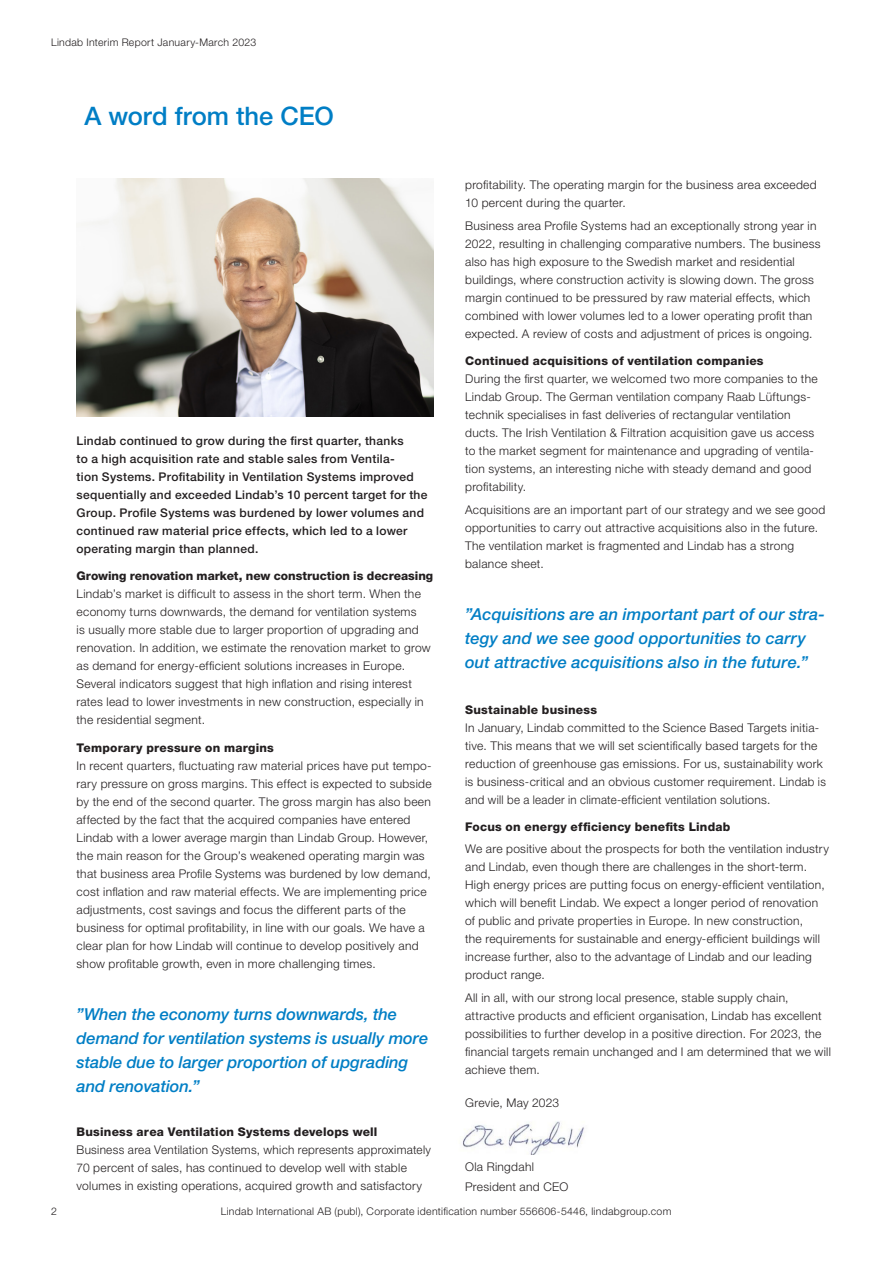
<style>
.page{position:relative;width:893px;height:1263px;background:#fff}
.page>*{position:absolute;margin:0;border:0;box-sizing:border-box;transform-origin:0 0}
.Rubrik_2{font:500 25.5px "Helvetica Neue LT Pro";color:#007ec5}
.Rubrik_3{font:italic 500 16.5px/24px "Helvetica Neue LT Pro";color:#007ec5}
.Brödtext_v-ställd_li{font:300 12px/18px "Helvetica Neue LT Pro";letter-spacing:.025em;color:#231f20}
.Rubrik_4{font:300 12px/18px "Helvetica Neue LT Pro";letter-spacing:.025em;color:#231f20}
.Brödtext_v-ställd_li-2{font:500 12px/18px "Helvetica Neue LT Pro";letter-spacing:.025em;color:#231f20}
.Rubrik_4-2{font:800 12px "Helvetica Neue LT Pro";letter-spacing:.015em;color:#231f20}
.t1{font:300 10.5px "Helvetica Neue LT Pro";letter-spacing:.03em;color:#231f20}
</style>
<div class="page">
<img style="left:77px;top:179px;width:357px;height:238px">
<img style="left:462px;top:1121px;width:122px;height:33px">
<p class="t1" style="left:51px;top:35px;width:207px">Lindab Interim Report January-March 2023</p>
<p class="Rubrik_2" style="left:84px;top:100px;width:251px">A word from the CEO</p>
<p class="Brödtext_v-ställd_li-2" style="left:77px;top:431px;width:352px">Lindab continued to grow during the first quarter, thanks<br>to a high acquisition rate and stable sales from Ventila-<br>tion Systems. Profitability in Ventilation Systems improved sequentially and exceeded Lindab’s 10 percent target for the Group. Profile Systems was burdened by lower volumes and continued raw material price effects, which led to a lower operating margin than planned.</p>
<p class="Rubrik_4-2" style="left:77px;top:569px;width:358px">Growing renovation market, new construction is decreasing</p>
<p class="Brödtext_v-ställd_li" style="left:77px;top:585px;width:356px">Lindab’s market is difficult to assess in the short term. When the economy turns downwards, the demand for ventilation systems<br>is usually more stable due to larger proportion of upgrading and renovation. In addition, we estimate the renovation market to grow as demand for energy-efficient solutions increases in Europe.<br>Several indicators suggest that high inflation and rising interest rates lead to lower investments in new construction, especially in the residential segment.</p>
<p class="Rubrik_4-2" style="left:77px;top:740px;width:199px">Temporary pressure on margins</p>
<p class="Brödtext_v-ställd_li" style="left:77px;top:756px;width:357px">In recent quarters, fluctuating raw material prices have put tempo&shy;rary pressure on gross margins. This effect is expected to subside by the end of the second quarter. The gross margin has also been affected by the fact that the acquired companies have entered Lindab with a lower average margin than Lindab Group. However, the main reason for the Group’s weakened operating margin was that business area Profile Systems was burdened by low demand, cost inflation and raw material effects. We are implementing price adjustments, cost savings and focus the different parts of the business for optimal profitability, in line with our goals. We have a clear plan for how Lindab will continue to develop positively and show profitable growth, even in more challenging times.</p>
<p class="Rubrik_3" style="left:77px;top:1002px;width:353px">”When the economy turns downwards, the demand for ventilation systems is usually more stable due to larger proportion of upgrading and renovation.”</p>
<p class="Rubrik_4-2" style="left:77px;top:1125px;width:302px">Business area Ventilation Systems develops well</p>
<p class="Brödtext_v-ställd_li" style="left:77px;top:1141px;width:356px">Business area Ventilation Systems, which represents approximately<br>70 percent of sales, has continued to develop well with stable volumes in existing operations, acquired growth and satisfactory</p>
<p class="Brödtext_v-ställd_li" style="left:465px;top:175px;width:353px">profitability. The operating margin for the business area exceeded<br>10 percent during the quarter.</p>
<p class="Brödtext_v-ställd_li" style="left:465px;top:216px;width:357px">Business area Profile Systems had an exceptionally strong year in 2022, resulting in challenging comparative numbers. The business also has high exposure to the Swedish market and residential buildings, where construction activity is slowing down. The gross margin continued to be pressured by raw material effects, which combined with lower volumes led to a lower operating profit than expected. A review of costs and adjustment of prices is ongoing.</p>
<p class="Rubrik_4-2" style="left:465px;top:354px;width:300px">Continued acquisitions of ventilation companies</p>
<p class="Brödtext_v-ställd_li" style="left:465px;top:369px;width:354px">During the first quarter, we welcomed two more companies to the Lindab Group. The German ventilation company Raab Lüftungs&shy;technik specialises in fast deliveries of rectangular ventilation ducts. The Irish Ventilation &amp; Filtration acquisition gave us access to the market segment for maintenance and upgrading of ventila&shy;tion systems, an interesting niche with steady demand and good profitability.</p>
<p class="Brödtext_v-ställd_li" style="left:465px;top:501px;width:362px">Acquisitions are an important part of our strategy and we see good opportunities to carry out attractive acquisitions also in the future.<br>The ventilation market is fragmented and Lindab has a strong balance sheet.</p>
<p class="Rubrik_3" style="left:465px;top:602px;width:361px">”Acquisitions are an important part of our stra&shy;tegy and we see good opportunities to carry out attractive acquisitions also in the future.”</p>
<p class="Rubrik_4-2" style="left:465px;top:702px;width:133px">Sustainable business</p>
<p class="Brödtext_v-ställd_li" style="left:465px;top:718px;width:362px">In January, Lindab committed to the Science Based Targets initia&shy;tive. This means that we will set scientifically based targets for the reduction of greenhouse gas emissions. For us, sustainability work is business-critical and an obvious customer requirement. Lindab is and will be a leader in climate-efficient ventilation solutions.</p>
<p class="Rubrik_4-2" style="left:465px;top:820px;width:267px">Focus on energy efficiency benefits Lindab</p>
<p class="Rubrik_4" style="left:465px;top:840px;width:365px">We are positive about the prospects for both the ventilation industry and Lindab, even though there are challenges in the short-term.<br>High energy prices are putting focus on energy-efficient ventilation, which will benefit Lindab. We expect a longer period of renovation of public and private properties in Europe. In new construction,<br>the requirements for sustainable and energy-efficient buildings will increase further, also to the advantage of Lindab and our leading product range.</p>
<p class="Rubrik_4" style="left:465px;top:988px;width:367px">All in all, with our strong local presence, stable supply chain, attractive products and efficient organisation, Lindab has excellent possibilities to further develop in a positive direction. For 2023, the financial targets remain unchanged and I am determined that we will achieve them.</p>
<p class="Brödtext_v-ställd_li" style="left:465px;top:1093px;width:96px">Grevie, May 2023</p>
<p class="Brödtext_v-ställd_li" style="left:465px;top:1157px;width:70px">Ola Ringdahl</p>
<p class="Brödtext_v-ställd_li" style="left:465px;top:1177px;width:105px">President and CEO</p>
<p class="t1" style="left:51px;top:1204px;width:7px">2</p>
<p class="t1" style="left:221px;top:1204px;width:452px">Lindab International AB (publ), Corporate identification number 556606-5446, lindabgroup.com</p>
</div>
